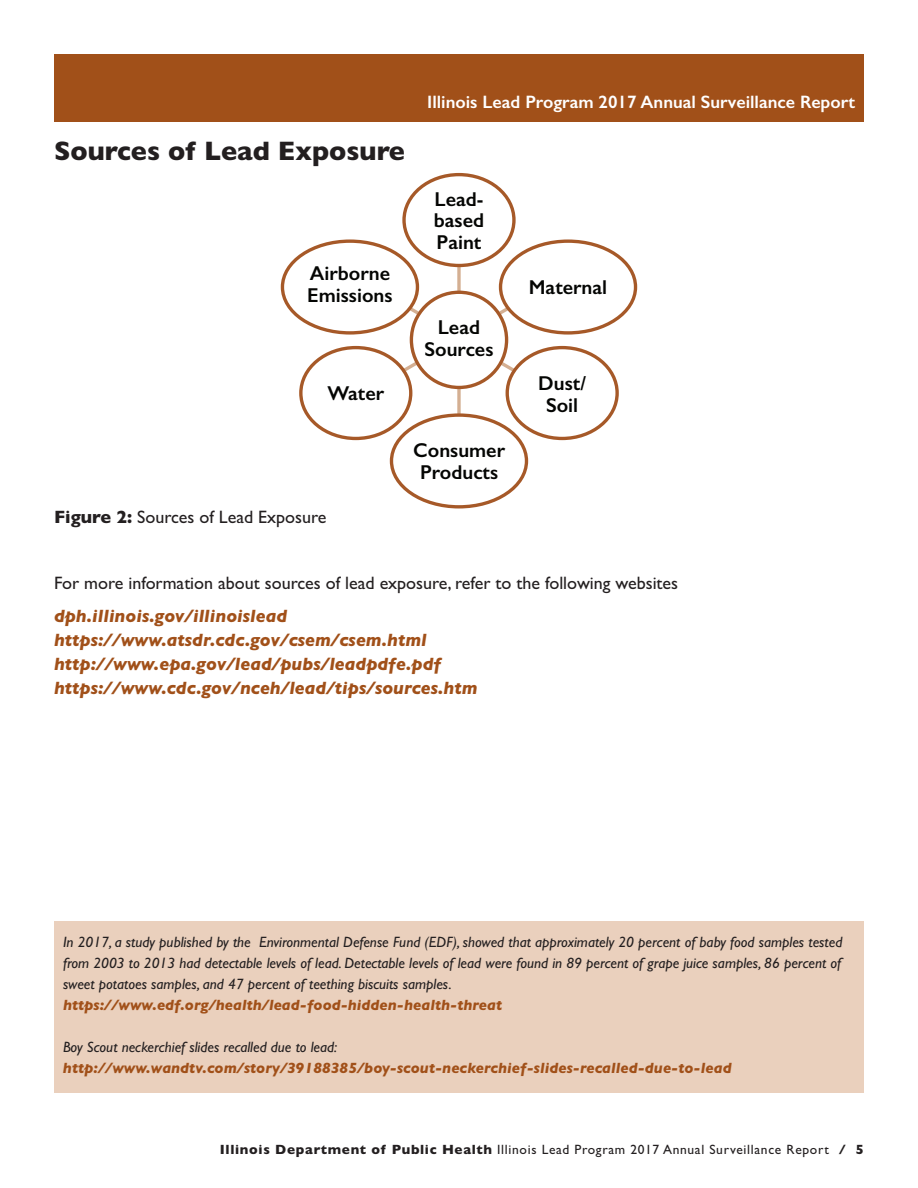
<style>
.page{position:relative;width:918px;height:1188px;background:#fff}
.page>*{position:absolute;margin:0;border:0;box-sizing:border-box;transform-origin:0 0}
.t1{font:700 27px "Gill Sans";color:#231f20}
.t2{font:600 20.1px/21.8px "Gill Sans";color:#040503;text-align:center}
.t3{font:italic 700 18px/24px "Gill Sans";color:#a15019}
.t4{font:18px "Gill Sans";color:#231f20}
.t5{font:600 18px "Gill Sans";color:#fff}
.t6{font:italic 15px/21px "Gill Sans";color:#231f20;text-align:justify}
.t7{font:italic 700 15px "Gill Sans";color:#a15019}
.t8{font:13.5px "Gill Sans";letter-spacing:.05em;color:#231f20}
.s1{font-weight:700}
</style>
<div class="page">
<div style="left:54px;top:54px;width:810px;height:68px;background:#a15019"></div>
<svg style="left:457px;top:267px;width:4px;height:24px"></svg>
<svg style="left:457px;top:389px;width:4px;height:24px"></svg>
<svg style="left:398px;top:358px;width:24px;height:18px"></svg>
<svg style="left:496px;top:358px;width:24px;height:18px"></svg>
<svg style="left:405px;top:304px;width:18px;height:14px"></svg>
<svg style="left:495px;top:304px;width:18px;height:14px"></svg>
<div style="left:281px;top:239px;width:138px;height:96px;border:3px solid #a65928;border-radius:50%"></div>
<div style="left:499px;top:239px;width:138px;height:96px;border:3px solid #a65928;border-radius:50%"></div>
<div style="left:390px;top:413px;width:138px;height:96px;border:3px solid #a65928;border-radius:50%"></div>
<div style="left:410px;top:291px;width:98px;height:98px;border:3px solid #a65928;border-radius:50%"></div>
<div style="left:402px;top:173px;width:114px;height:94px;border:3px solid #a65928;border-radius:50%"></div>
<div style="left:506px;top:346px;width:113px;height:94px;border:3px solid #a65928;border-radius:50%"></div>
<div style="left:299px;top:346px;width:113px;height:94px;border:3px solid #a65928;border-radius:50%"></div>
<div style="left:54px;top:921px;width:810px;height:171px;background:#ead0bd"></div>
<h1 class="t1" style="left:54px;top:142px;width:352px">Sources of Lead Exposure</h1>
<h2 class="t2" style="left:307px;top:265px;width:87px;text-align:left">Airborne<br>Emissions</h2>
<h2 class="t2" style="left:327px;top:385px;width:58px">Water</h2>
<p class="t5" style="left:427px;top:95px;width:429px">Illinois Lead Program 2017 Annual Surveillance Report</p>
<h2 class="t2" style="left:434px;top:190px;width:52px;text-align:justify">Lead&shy;based Paint</h2>
<h2 class="t2" style="left:424px;top:319px;width:71px">Lead<br>Sources</h2>
<h2 class="t2" style="left:529px;top:278px;width:80px">Maternal</h2>
<h2 class="t2" style="left:538px;top:375px;width:49px">Dust/<br>Soil</h2>
<h2 class="t2" style="left:413px;top:442px;width:93px">Consumer<br>Products</h2>
<p class="t4" style="left:54px;top:511px;width:274px"><span class="s1">Figure 2:</span> Sources of Lead Exposure</p>
<p class="t4" style="left:54px;top:577px;width:626px">For more information about sources of lead exposure, refer to the following websites</p>
<p class="t3" style="left:54px;top:606px;width:425px">dph.illinois.gov/illinoislead https://www.atsdr.cdc.gov/csem/csem.html http://www.epa.gov/lead/pubs/leadpdfe.pdf https://www.cdc.gov/nceh/lead/tips/sources.htm</p>
<p class="t6" style="left:63px;top:933px;width:781px">In 2017, a study published by the Environmental Defense Fund (EDF), showed that approximately 20 percent of baby food samples tested from 2003 to 2013 had detectable levels of lead. Detectable levels of lead were found in 89 percent of grape juice samples, 86 percent of sweet potatoes samples, and 47 percent of teething biscuits samples.</p>
<p class="t7" style="left:63px;top:1000px;width:441px">https://www.edf.org/health/lead-food-hidden-health-threat</p>
<p class="t6" style="left:63px;top:1038px;width:276px">Boy Scout neckerchief slides recalled due to lead:</p>
<p class="t7" style="left:63px;top:1063px;width:670px">http://www.wandtv.com/story/39188385/boy-scout-neckerchief-slides-recalled-due-to-lead</p>
<p class="t8" style="left:220px;top:1144px;width:646px"><span class="s1">Illinois Department of Public Health</span> Illinois Lead Program 2017 Annual Surveillance Report <span class="s1">/ 5</span></p>
</div>
